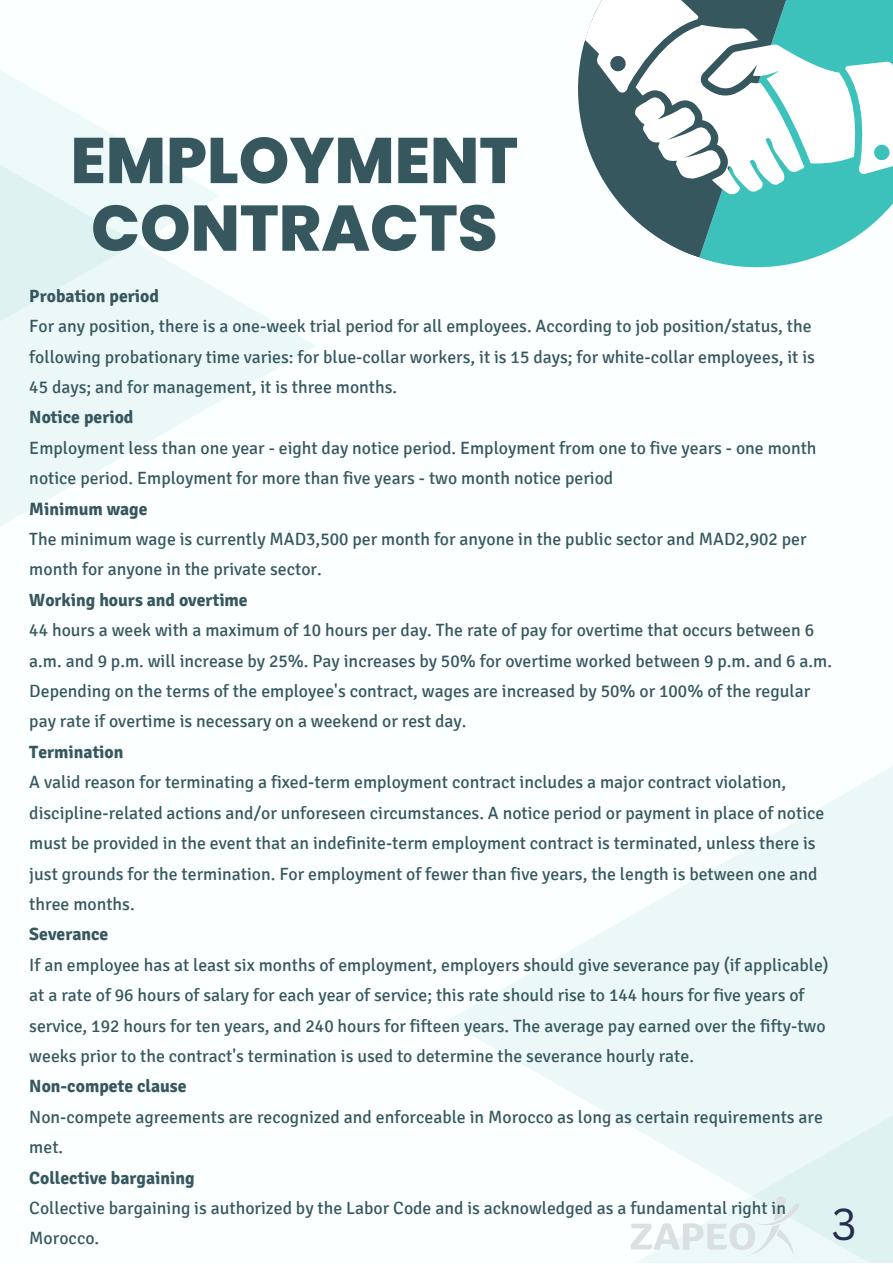
<style>
.page{position:relative;width:893px;height:1264px;background:#fff}
.page>*{position:absolute;margin:0;border:0;box-sizing:border-box;transform-origin:0 0}
.t1{font:800 64.35px/67.7px "Poppins";color:#37575f;text-align:center}
.t2{font:43.5px "Canva Sans";color:#262d51}
.t3{font:17.7px/30.5px "Signika";color:#37575f}
.t4{font:700 17.7px "Signika";color:#37575f}
</style>
<div class="page">
<div style="left:0;top:0;width:892px;height:1262px;background:#fbffff"></div>
<svg style="left:0;top:291px;width:316px;height:235px"></svg>
<svg style="left:0;top:70px;width:220px;height:393px;fill:#ebf8f7"></svg>
<div style="left:446px;top:631px;width:446px;height:631px;background:linear-gradient(to right,#fdffff,#f2fbfa)"></div>
<div style="left:462px;top:971px;width:430px;height:291px;background:linear-gradient(to right,#f9fefe,#e4f5f4)"></div>
<svg style="left:701px;top:249px;width:134px;height:19px"></svg>
<svg style="left:678px;top:249px;width:135px;height:9px"></svg>
<svg style="left:578px;top:0;width:314px;height:249px"></svg>
<img style="left:624px;top:1190px;width:179px;height:72px">
<h1 class="t1" style="left:71px;top:127px;width:449px">EMPLOYMENT<br>CONTRACTS</h1>
<p class="t4" style="left:29px;top:285px;width:131px">Probation period</p>
<p class="t3" style="left:29px;top:311px;width:787px">For any position, there is a one-week trial period for all employees. According to job position/status, the following probationary time varies: for blue-collar workers, it is 15 days; for white-collar employees, it is<br>45 days; and for management, it is three months.</p>
<p class="t4" style="left:29px;top:407px;width:106px">Notice period</p>
<p class="t3" style="left:29px;top:433px;width:788px">Employment less than one year - eight day notice period. Employment from one to five years - one month notice period. Employment for more than five years - two month notice period</p>
<p class="t4" style="left:29px;top:498px;width:120px">Minimum wage</p>
<p class="t3" style="left:29px;top:524px;width:778px">The minimum wage is currently MAD3,500 per month for anyone in the public sector and MAD2,902 per month for anyone in the private sector.</p>
<p class="t4" style="left:29px;top:589px;width:220px">Working hours and overtime</p>
<p class="t3" style="left:29px;top:615px;width:804px">44 hours a week with a maximum of 10 hours per day. The rate of pay for overtime that occurs between 6 a.m. and 9 p.m. will increase by 25%. Pay increases by 50% for overtime worked between 9 p.m. and 6 a.m.<br>Depending on the terms of the employee's contract, wages are increased by 50% or 100% of the regular pay rate if overtime is necessary on a weekend or rest day.</p>
<p class="t4" style="left:29px;top:741px;width:96px">Termination</p>
<p class="t3" style="left:29px;top:767px;width:796px">A valid reason for terminating a fixed-term employment contract includes a major contract violation, discipline-related actions and/or unforeseen circumstances. A notice period or payment in place of notice must be provided in the event that an indefinite-term employment contract is terminated, unless there is just grounds for the termination. For employment of fewer than five years, the length is between one and three months.</p>
<p class="t4" style="left:29px;top:923px;width:81px">Severance</p>
<p class="t3" style="left:29px;top:949px;width:800px">If an employee has at least six months of employment, employers should give severance pay (if applicable) at a rate of 96 hours of salary for each year of service; this rate should rise to 144 hours for five years of service, 192 hours for ten years, and 240 hours for fifteen years. The average pay earned over the fifty-two weeks prior to the contract's termination is used to determine the severance hourly rate.</p>
<p class="t4" style="left:29px;top:1075px;width:159px">Non-compete clause</p>
<p class="t3" style="left:29px;top:1101px;width:795px">Non-compete agreements are recognized and enforceable in Morocco as long as certain requirements are met.</p>
<p class="t4" style="left:29px;top:1166px;width:167px">Collective bargaining</p>
<p class="t3" style="left:29px;top:1192px;width:758px">Collective bargaining is authorized by the Labor Code and is acknowledged as a fundamental right in<br>Morocco.</p>
<h2 class="t2" style="left:831px;top:1193px;width:27px">3</h2>
</div>
